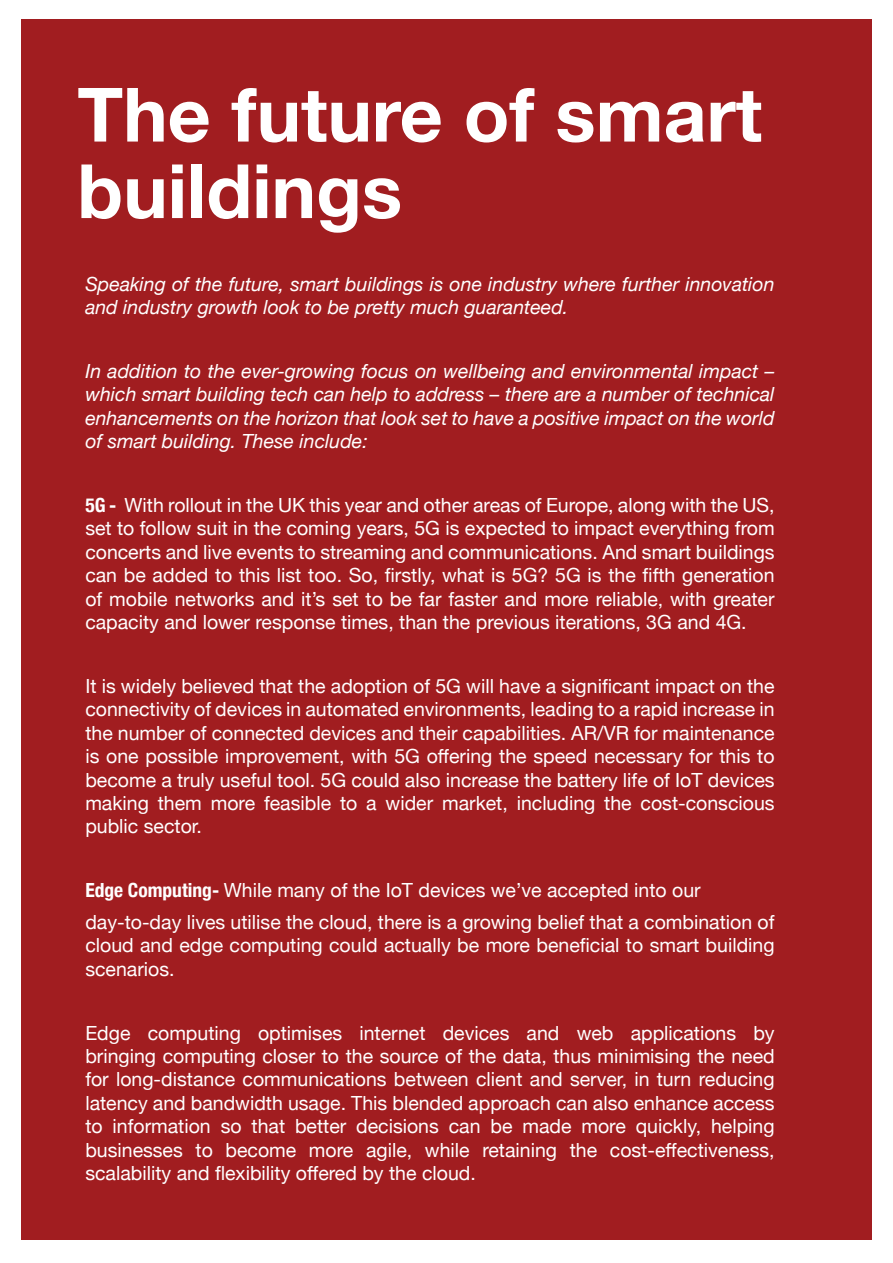
<style>
.page{position:relative;width:893px;height:1263px;background:#fff}
.page>*{position:absolute;margin:0;border:0;box-sizing:border-box;transform-origin:0 0}
._62_Header_gray_Beba{font:700 75px/76.5px "Helvetica Neue";color:#fff}
._8_Content_gray_Sour{font:19.5px/23.4px "Helvetica Neue";color:#fff;text-align:justify}
._8_Content_gray_Sour-2{font:italic 19.5px/23.4px "Helvetica Neue";color:#fff}
.s1{font-weight:700;font-stretch:condensed}
</style>
<div class="page">
<div style="left:21px;top:20px;width:851px;height:1220px;background:#a11d20"></div>
<p class="_62_Header_gray_Beba" style="left:77px;top:79px;width:686px">The future of smart buildings</p>
<p class="_8_Content_gray_Sour-2" style="left:85px;top:273px;width:691px">Speaking of the future, smart buildings is one industry where further innovation and industry growth look to be pretty much guaranteed.</p>
<p class="_8_Content_gray_Sour-2" style="left:85px;top:360px;width:691px;text-align:justify">In addition to the ever-growing focus on wellbeing and environmental impact – which smart building tech can help to address – there are a number of technical enhancements on the horizon that look set to have a positive impact on the world of smart building. These include:</p>
<p class="_8_Content_gray_Sour" style="left:85px;top:494px;width:691px"><span class="s1">5G -</span> With rollout in the UK this year and other areas of Europe, along with the US, set to follow suit in the coming years, 5G is expected to impact everything from concerts and live events to streaming and communications. And smart buildings can be added to this list too. So, firstly, what is 5G? 5G is the fifth generation of mobile networks and it’s set to be far faster and more reliable, with greater capacity and lower response times, than the previous iterations, 3G and 4G.</p>
<p class="_8_Content_gray_Sour" style="left:85px;top:675px;width:691px">It is widely believed that the adoption of 5G will have a significant impact on the connectivity of devices in automated environments, leading to a rapid increase in the number of connected devices and their capabilities. AR/VR for maintenance is one possible improvement, with 5G offering the speed necessary for this to become a truly useful tool. 5G could also increase the battery life of IoT devices making them more feasible to a wider market, including the cost-conscious public sector.</p>
<p class="_8_Content_gray_Sour" style="left:85px;top:880px;width:617px"><span class="s1">Edge Computing-</span> While many of the IoT devices we’ve accepted into our</p>
<p class="_8_Content_gray_Sour" style="left:85px;top:911px;width:691px">day-to-day lives utilise the cloud, there is a growing belief that a combination of cloud and edge computing could actually be more beneficial to smart building scenarios.</p>
<p class="_8_Content_gray_Sour" style="left:85px;top:1022px;width:691px">Edge computing optimises internet devices and web applications by bringing computing closer to the source of the data, thus minimising the need for long-distance communications between client and server, in turn reducing latency and bandwidth usage. This blended approach can also enhance access to information so that better decisions can be made more quickly, helping businesses to become more agile, while retaining the cost-effectiveness, scalability and flexibility offered by the cloud.</p>
</div>
